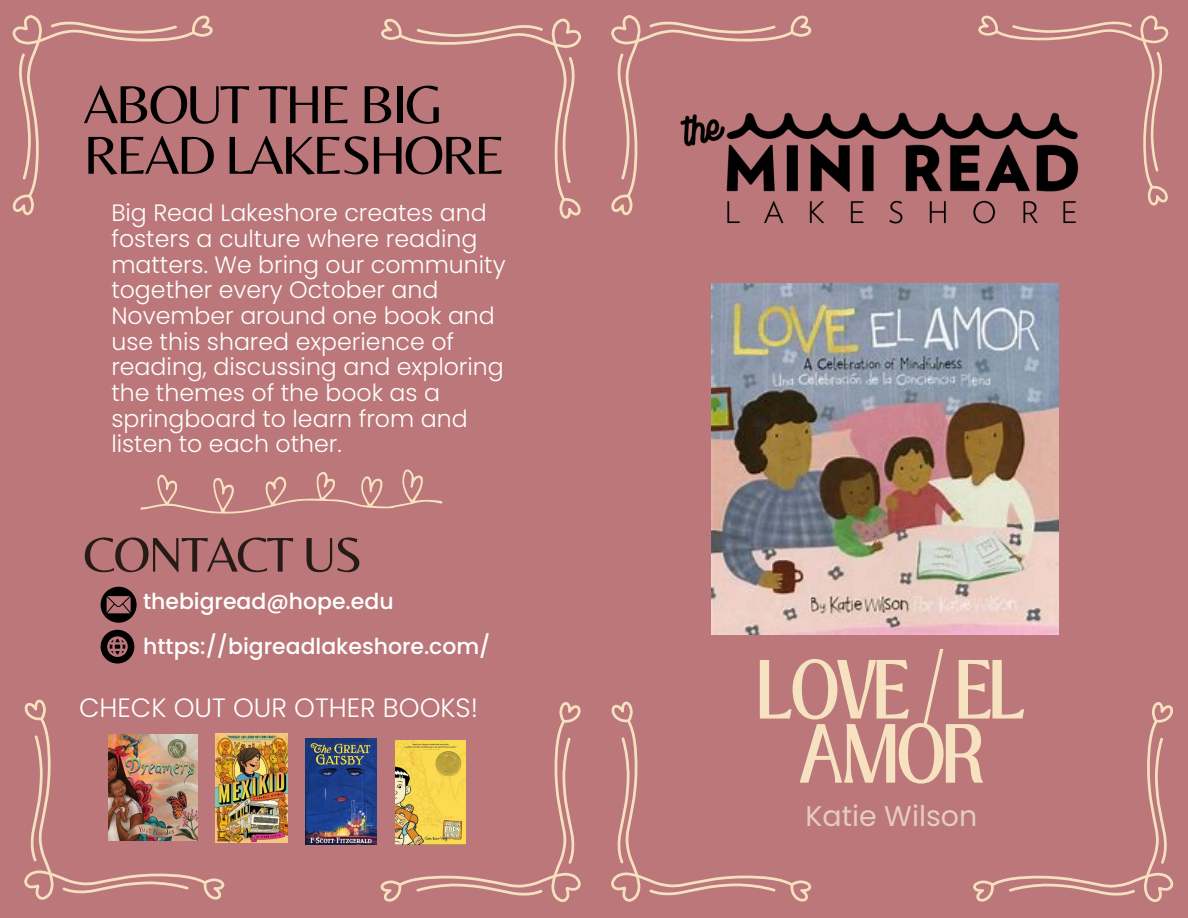
<style>
.page{position:relative;width:1188px;height:918px;background:#bb7779}
.page>*{position:absolute;margin:0;border:0;box-sizing:border-box;transform-origin:0 0}
.t1{font:64.2px/64.2px "Loubag";letter-spacing:-.05em;color:#f6e2c0;text-align:center}
.t2{font:55.65px/50.7px "Belleza";letter-spacing:-.05em;color:#000}
.t3{font:50.7px "Belleza";letter-spacing:-.035em;color:#271b17}
.t4{font:28.5px "Poppins";color:#e5ccc3}
.t5{font:300 26.55px "Poppins";color:#fff}
.t6{font:300 23.7px/25.7px "Poppins";color:#fff}
.t7{font:500 21.9px "Poppins";color:#fff}
</style>
<div class="page">
<svg style="left:24px;top:700px;width:200px;height:200px"></svg>
<img style="left:727px;top:112px;width:349px;height:112px">
<img style="left:711px;top:284px;width:348px;height:351px">
<svg style="left:978px;top:15px;width:190px;height:190px"></svg>
<svg style="left:611px;top:15px;width:200px;height:200px"></svg>
<svg style="left:381px;top:19px;width:200px;height:200px"></svg>
<svg style="left:973px;top:702px;width:200px;height:200px"></svg>
<svg style="left:13px;top:15px;width:199px;height:200px"></svg>
<svg style="left:611px;top:702px;width:200px;height:200px"></svg>
<svg style="left:381px;top:702px;width:200px;height:200px"></svg>
<svg style="left:140px;top:469px;width:303px;height:45px"></svg>
<svg style="left:101px;top:630px;width:33px;height:34px"></svg>
<svg style="left:101px;top:587px;width:36px;height:36px"></svg>
<img style="left:216px;top:733px;width:72px;height:109px">
<img style="left:396px;top:740px;width:70px;height:105px">
<img style="left:306px;top:738px;width:71px;height:106px">
<img style="left:108px;top:735px;width:89px;height:105px">
<p class="t2" style="left:83px;top:78px;width:423px">ABOUT THE BIG<br>READ LAKESHORE</p>
<p class="t6" style="left:111px;top:200px;width:396px">Big Read Lakeshore creates and fosters a culture where reading matters. We bring our community together every October and<br>November around one book and use this shared experience of reading, discussing and exploring the themes of the book as a springboard to learn from and listen to each other.</p>
<p class="t3" style="left:83px;top:525px;width:280px">CONTACT US</p>
<p class="t7" style="left:143px;top:586px;width:252px">thebigread@hope.edu</p>
<h5 class="t7" style="left:143px;top:631px;width:349px">https://bigreadlakeshore.com/</h5>
<p class="t5" style="left:79px;top:690px;width:400px">CHECK OUT OUR OTHER BOOKS!</p>
<h2 class="t1" style="left:757px;top:659px;width:270px">LOVE / EL<br>AMOR</h2>
<h2 class="t4" style="left:805px;top:796px;width:173px">Katie Wilson</h2>
</div>
